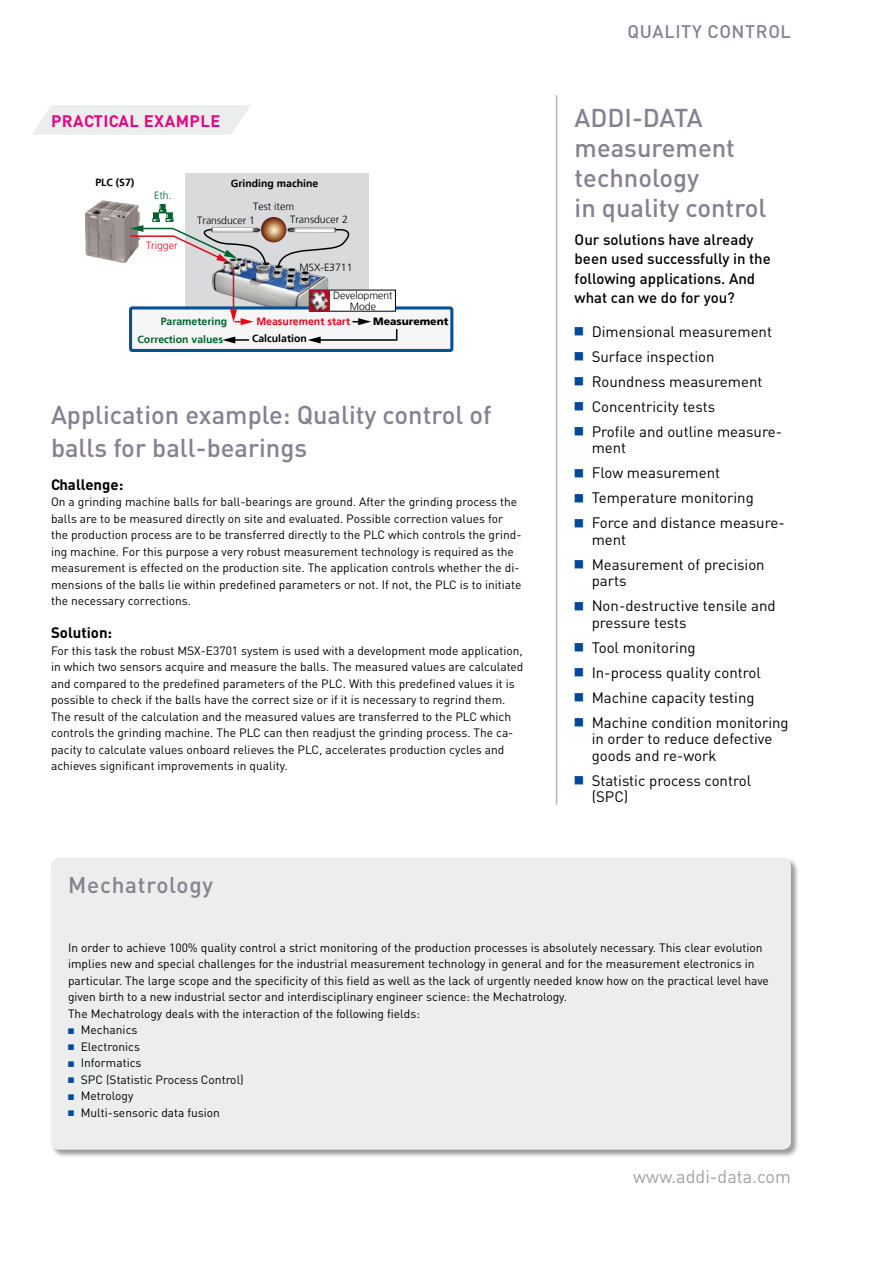
<style>
.page{position:relative;width:893px;height:1263px;background:#fff}
.page>*{position:absolute;margin:0;border:0;box-sizing:border-box;transform-origin:0 0}
.t1{font:500 25.5px/30px "DIN";color:#87808f}
.t2{font:500 22.5px "DIN";color:#87808f}
.t3{font:18px "DIN";color:#a0a2a3}
.t4{font:500 18px "DIN";letter-spacing:.035em;color:#87808f}
.t5{font:700 16.5px "DIN";letter-spacing:.03em;color:#e40784}
.t6{font:15px/25px "DIN";color:#000}
.t7{font:500 15px/19.5px "DIN";color:#000}
.t8{font:700 15px "DIN";color:#000}
.t9{font:12px/16.5px "DIN";color:#000}
.t10{font:300 10.5px/10.5px "Frutiger LT";color:#000;text-align:center}
.t11{font:700 10.5px "Frutiger LT";color:#000}
.t12{font:700 10.5px "Frutiger LT";color:#00632e}
.t13{font:700 10.5px "Frutiger LT";color:#e0091d}
.t14{font:900 10.5px "Frutiger LT";color:#000}
.t15{font:300 10.5px "Frutiger LT";color:#e0091d}
.t16{font:300 10.5px "Frutiger LT";color:#00632e}
</style>
<div class="page">
<div style="left:51px;top:857px;width:749px;height:301px;background:#000;opacity:.4"></div>
<div style="left:51px;top:857px;width:740px;height:293px;background:#eceded;border-radius:9px"></div>
<svg style="left:32px;top:105px;width:219px;height:30px;background:#edeeee"></svg>
<hr style="left:556px;top:95px;width:1px;height:710px;background:#b4b7b8">
<div style="left:185px;top:174px;width:184px;height:147px;background:#d9dadb"></div>
<img style="left:212px;top:262px;width:119px;height:44px">
<img style="left:86px;top:200px;width:43px;height:63px">
<svg style="left:277px;top:228px;width:73px;height:41px"></svg>
<svg style="left:261px;top:217px;width:25px;height:25px"></svg>
<img style="left:286px;top:227px;width:50px;height:6px">
<svg style="left:129px;top:204px;width:138px;height:63px"></svg>
<div style="left:131px;top:308px;width:321px;height:42px;background:#f6f6f6;border-radius:2px"></div>
<div style="left:129px;top:306px;width:324px;height:46px;border:3px solid #035299;border-radius:2px"></div>
<svg style="left:222px;top:336px;width:27px;height:7px"></svg>
<svg style="left:308px;top:318px;width:90px;height:25px"></svg>
<div style="left:309px;top:290px;width:86px;height:21px;background:#fff"></div>
<img style="left:310px;top:290px;width:20px;height:21px">
<hr style="left:233px;top:266px;width:1px;height:46px;background:#e0091d">
<svg style="left:230px;top:309px;width:24px;height:16px"></svg>
<h3 class="t5" style="left:51px;top:110px;width:171px">PRACTICAL EXAMPLE</h3>
<p class="t11" style="left:95px;top:176px;width:41px">PLC (S7)</p>
<p class="t16" style="left:154px;top:189px;width:19px">Eth.</p>
<p class="t15" style="left:146px;top:239px;width:33px">Trigger</p>
<p class="t11" style="left:231px;top:177px;width:89px">Grinding machine</p>
<p class="t10" style="left:197px;top:215px;width:59px">Transducer 1</p>
<p class="t10" style="left:290px;top:215px;width:59px">Transducer 2</p>
<p class="t10" style="left:253px;top:202px;width:42px">Test item</p>
<p class="t10" style="left:299px;top:262px;width:55px">MSX-E3711</p>
<p class="t10" style="left:333px;top:290px;width:61px">Development<br>Mode</p>
<p class="t12" style="left:161px;top:315px;width:68px">Parametering</p>
<p class="t13" style="left:256px;top:315px;width:95px">Measurement start</p>
<p class="t14" style="left:373px;top:315px;width:77px">Measurement</p>
<p class="t12" style="left:138px;top:333px;width:87px">Correction values</p>
<p class="t11" style="left:252px;top:332px;width:56px">Calculation</p>
<h1 class="t1" style="left:51px;top:397px;width:442px;line-height:33px">Application example: Quality control of balls for ball-bearings</h1>
<p class="t8" style="left:51px;top:474px;width:74px">Challenge:</p>
<p class="t9" style="left:51px;top:493px;width:472px">On a grinding machine balls for ball-bearings are ground. After the grinding process the balls are to be measured directly on site and evaluated. Possible correction values for the production process are to be transferred directly to the PLC which controls the grind&shy;ing machine. For this purpose a very robust measurement technology is required as the measurement is effected on the production site. The application controls whether the di&shy;mensions of the balls lie within predefined parameters or not. If not, the PLC is to initiate the necessary corrections.</p>
<p class="t8" style="left:51px;top:623px;width:63px">Solution:</p>
<p class="t9" style="left:51px;top:642px;width:474px">For this task the robust MSX-E3701 system is used with a development mode application, in which two sensors acquire and measure the balls. The measured values are calculated and compared to the predefined parameters of the PLC. With this predefined values it is possible to check if the balls have the correct size or if it is necessary to regrind them.<br>The result of the calculation and the measured values are transferred to the PLC which controls the grinding machine. The PLC can then readjust the grinding process. The ca&shy;pacity to calculate values onboard relieves the PLC, accelerates production cycles and achieves significant improvements in quality.</p>
<h2 class="t2" style="left:68px;top:870px;width:147px">M echatrology</h2>
<h3 class="t4" style="left:627px;top:19px;width:165px">Quality control</h3>
<h1 class="t1" style="left:575px;top:101px;width:193px">ADDI-DATA measurement technology<br>in quality control</h1>
<p class="t7" style="left:575px;top:229px;width:198px">Our solutions have already been used successfully in the following applications. And what can we do for you?</p>
<p class="t6" style="left:592px;top:318px;width:192px">Dimensional measurement<br>Surface inspection<br>Roundness measurement<br>Concentricity tests<br>Profile and outline measure-</p>
<p class="t6" style="left:592px;top:435px;width:195px">ment<br>Flow measurement<br>Temperature monitoring<br>Force and distance measure-</p>
<p class="t6" style="left:592px;top:526px;width:175px">ment<br>Measurement of precision</p>
<p class="t6" style="left:592px;top:568px;width:185px">parts<br>Non-destructive tensile and</p>
<p class="t6" style="left:592px;top:609px;width:199px">pressure tests<br>Tool monitoring<br>I n-process quality control<br>Machine capacity testing<br>Machine condition monitoring</p>
<p class="t6" style="left:592px;top:730px;width:182px;line-height:16.5px">in order to reduce defective goods and re-work</p>
<p class="t6" style="left:592px;top:771px;width:161px;line-height:16.5px">Statistic process control (SPC)</p>
<p class="t9" style="left:68px;top:939px;width:696px">I n order to achieve 100% quality control a strict monitoring of the production processes is absolutely necessary. This clear evolution</p>
<p class="t9" style="left:68px;top:955px;width:688px">implies new and special challenges for the industrial measurement technology in general and for the measurement electronics in</p>
<p class="t9" style="left:68px;top:972px;width:702px">particular. The large scope and the specificity of this field as well as the lack of urgently needed know how on the practical level have</p>
<p class="t9" style="left:68px;top:988px;width:500px">given birth to a new industrial sector and interdisciplinary engineer science: the Mechatrology.</p>
<p class="t9" style="left:68px;top:1005px;width:353px">The Mechatrology deals with the interaction of the following fields:</p>
<p class="t9" style="left:81px;top:1021px;width:58px">Mechanics</p>
<p class="t9" style="left:81px;top:1038px;width:61px">Electronics</p>
<p class="t9" style="left:81px;top:1054px;width:62px">I nformatics</p>
<p class="t9" style="left:81px;top:1071px;width:165px">SPC (Statistic Process Control)</p>
<p class="t9" style="left:81px;top:1087px;width:54px">Metrology</p>
<p class="t9" style="left:81px;top:1104px;width:141px">Multi-sensoric data fusion</p>
<h3 class="t3" style="left:633px;top:1164px;width:159px">www.addi-data.com</h3>
</div>
